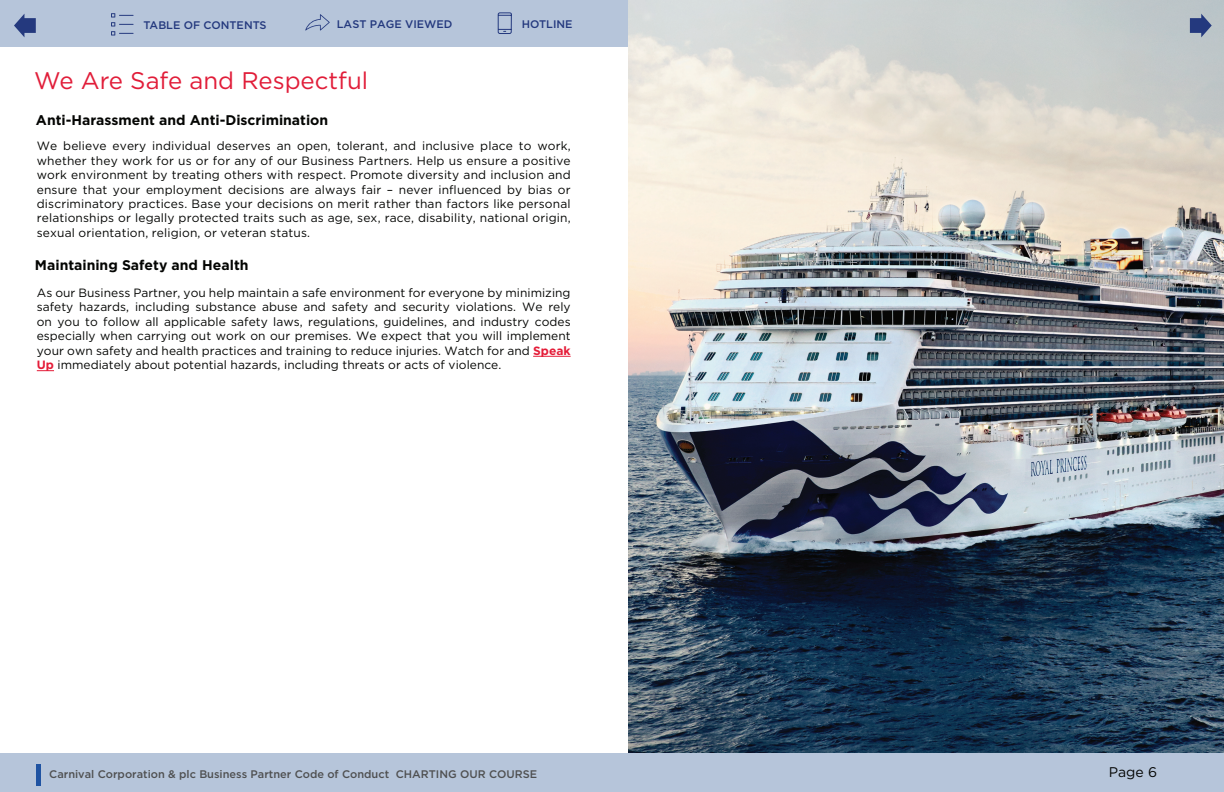
<style>
.page{position:relative;width:1224px;height:792px;background:#fff}
.page>*{position:absolute;margin:0;border:0;box-sizing:border-box;transform-origin:0 0}
.t1{font:24px "Gotham";color:#e11d39}
.t2{font:700 14px "Gotham";color:#040503}
.t3{font:14px "Gotham";color:#040503}
.t4{font:12px/14.4px "Gotham";letter-spacing:.01em;color:#040503;text-align:justify}
.t5{font:500 11px "Gotham";color:#4f5051}
.t6{font:500 11px "Gotham";color:#24397e}
.s1{font-weight:700;color:#e41c38}
</style>
<div class="page">
<div style="left:0;top:0;width:1224px;height:46px;background:#b6c5da"></div>
<svg style="left:37px;top:371px;width:17px;height:1px"></svg>
<hr style="left:533px;top:356px;width:38px;height:1px;background:#e41c38">
<svg style="left:14px;top:14px;width:22px;height:23px"></svg>
<svg style="left:111px;top:13px;width:23px;height:23px"></svg>
<svg style="left:497px;top:12px;width:15px;height:22px"></svg>
<svg style="left:305px;top:14px;width:25px;height:17px"></svg>
<img style="left:628px;top:0;width:596px;height:754px">
<svg style="left:1190px;top:14px;width:22px;height:23px"></svg>
<div style="left:0;top:754px;width:1224px;height:38px;background:#b6c5da"></div>
<div style="left:36px;top:764px;width:5px;height:21px;background:#1f53a2"></div>
<p class="t6" style="left:144px;top:18px;width:125px">TABLE OF CONTENTS</p>
<p class="t6" style="left:337px;top:17px;width:117px">LAST PAGE VIEWED</p>
<p class="t6" style="left:522px;top:17px;width:52px">HOTLINE</p>
<h2 class="t1" style="left:34px;top:65px;width:335px">We Are Safe and Respectful</h2>
<h3 class="t2" style="left:36px;top:112px;width:294px">Anti-Harassment and Anti-Discrimination</h3>
<p class="t4" style="left:37px;top:139px;width:535px">We believe every individual deserves an open, tolerant, and inclusive place to work, whether they work for us or for any of our Business Partners. Help us ensure a positive work environment by treating others with respect. Promote diversity and inclusion and ensure that your employment decisions are always fair – never infuenced by bias or discriminatory practices. Base your decisions on merit rather than factors like personal relationships or legally protected traits such as age, sex, race, disability, national origin, sexual orientation, religion, or veteran status.</p>
<h3 class="t2" style="left:35px;top:256px;width:215px">Maintaining Safety and Health</h3>
<p class="t4" style="left:37px;top:285px;width:535px">As our Business Partner, you help maintain a safe environment for everyone by minimizing safety hazards, including substance abuse and safety and security violations. We rely on you to follow all applicable safety laws, regulations, guidelines, and industry codes especially when carrying out work on our premises. We expect that you will implement your own safety and health practices and training to reduce injuries. Watch for and <span class="s1">Speak Up</span> immediately about potential hazards, including threats or acts of violence.</p>
<p class="t5" style="left:49px;top:767px;width:489px">Carnival Corporation &amp; plc Business Partner Code of Conduct CHARTING OUR COURSE</p>
<p class="t3" style="left:1109px;top:763px;width:50px">Page 6</p>
</div>
